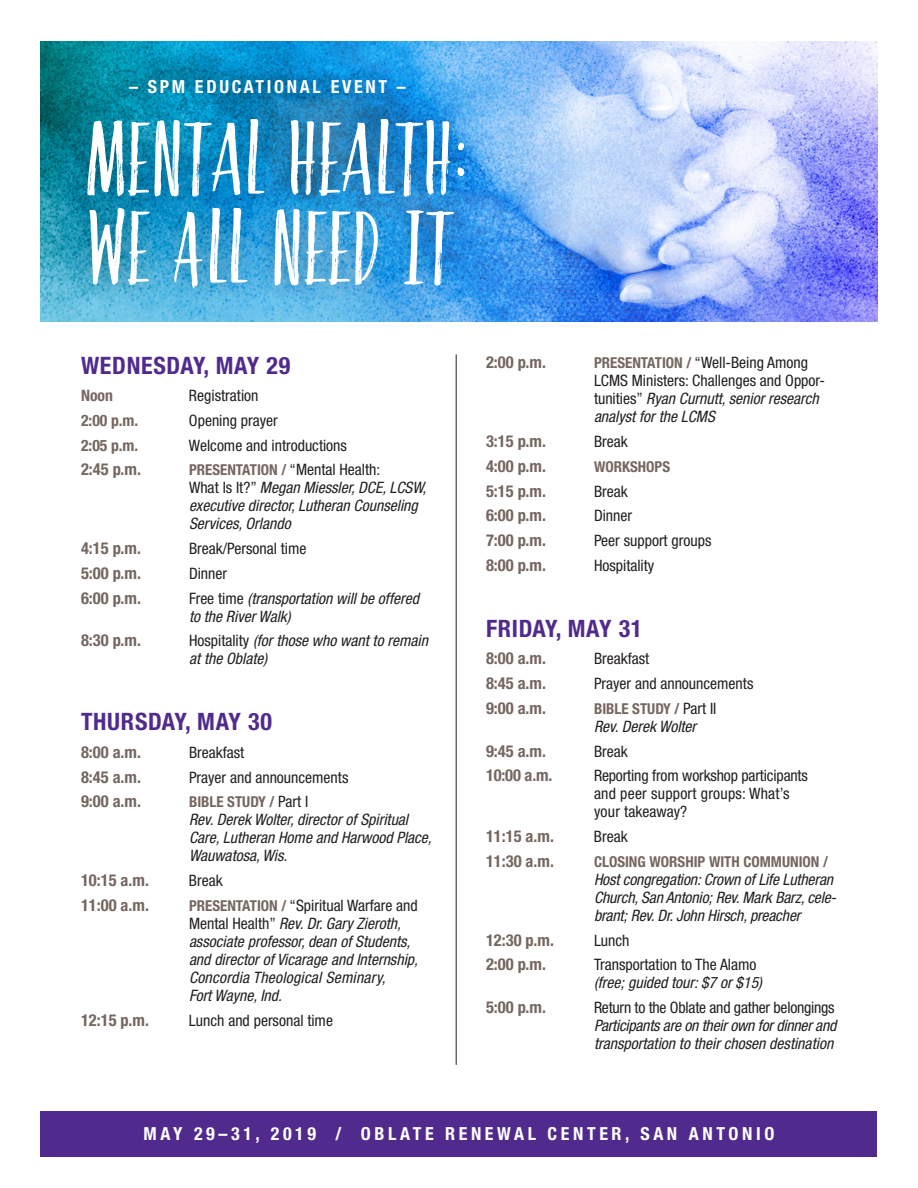
<style>
.page{position:relative;width:918px;height:1188px;background:#fff}
.page>*{position:absolute;margin:0;border:0;box-sizing:border-box;transform-origin:0 0}
.t1{font:72.3px/88.9px "Faith And Glory Two";letter-spacing:.05em;color:#fff}
.Date{font:700 condensed 24px "Helvetica Neue LT Std";letter-spacing:.03em;color:#502b8d}
.t2{font:700 condensed 18px "Helvetica Neue LT Std";letter-spacing:.2em;color:#fff}
.t3{font:700 condensed 18px "Helvetica Neue LT Std";letter-spacing:.15em;color:#fff}
.t4{font:700 condensed 16.5px "Helvetica Neue LT Std";color:#756660}
.t5{font:italic condensed 15.75px/18px "Helvetica Neue LT Std";color:#231f20}
.t6{font:condensed 15.75px/18px "Helvetica Neue LT Std";color:#231f20}
.t7{font:700 condensed 15.75px "Helvetica Neue LT Std";color:#756660}
.t8{font:700 condensed 15px "Helvetica Neue LT Std";color:#756660}
.s1{font-weight:700;font-style:normal;font-size:15px;color:#756660}
.s2{font-style:normal}
.s3{font-weight:400;font-size:15.75px;color:#231f20}
.s4{font-weight:700;font-size:15px;color:#756660}
.s5{font-style:italic}
</style>
<div class="page">
<img style="left:40px;top:41px;width:838px;height:280px">
<hr style="left:456px;top:355px;width:1px;height:710px;background:#231f20">
<div style="left:66px;top:98px;width:418px;height:209px;background:#231f20;opacity:.3"></div>
<div style="left:40px;top:1111px;width:838px;height:45px;background:#502b8d"></div>
<p class="t3" style="left:129px;top:75px;width:278px">– SPM EDUCATIONAL EVENT –</p>
<p class="t1" style="left:86px;top:117px;width:381px">MENTAL HEALTH:<br>WE ALL NEED IT</p>
<p class="Date" style="left:81px;top:351px;width:211px">WEDNESDAY, MAY 29</p>
<p class="t7" style="left:81px;top:386px;width:34px">Noon</p>
<p class="t6" style="left:189px;top:386px;width:71px">Registration</p>
<p class="t7" style="left:81px;top:411px;width:59px">2:00 p.m.</p>
<p class="t6" style="left:189px;top:411px;width:90px">Opening prayer</p>
<p class="t7" style="left:81px;top:436px;width:59px">2:05 p.m.</p>
<p class="t6" style="left:189px;top:436px;width:160px">Welcome and introductions</p>
<p class="t4" style="left:81px;top:460px;width:62px">2:45 p.m.</p>
<p class="t5" style="left:189px;top:461px;width:239px"><span class="s1">PRESENTATION /</span> <span class="s2">“Mental Health:<br>What Is It?”</span> Megan Miessler, DCE, LCSW, executive director, Lutheran Counseling Services, Orlando</p>
<p class="t4" style="left:81px;top:538px;width:62px">4:15 p.m.</p>
<p class="t6" style="left:189px;top:539px;width:119px">Break/Personal time</p>
<p class="t4" style="left:81px;top:563px;width:62px">5:00 p.m.</p>
<p class="t6" style="left:189px;top:564px;width:40px">Dinner</p>
<p class="t4" style="left:81px;top:588px;width:62px">6:00 p.m.</p>
<p class="t5" style="left:189px;top:589px;width:232px"><span class="s2">Free time</span> (transportation will be offered to the River Walk)</p>
<p class="t4" style="left:81px;top:631px;width:62px">8:30 p.m.</p>
<p class="t5" style="left:189px;top:632px;width:240px"><span class="s2">Hospitality</span> (for those who want to remain at the Oblate)</p>
<p class="Date" style="left:81px;top:707px;width:192px">THURSDAY, MAY 30</p>
<p class="t4" style="left:81px;top:742px;width:62px">8:00 a.m.</p>
<p class="t6" style="left:189px;top:743px;width:57px">Breakfast</p>
<p class="t4" style="left:81px;top:767px;width:62px">8:45 a.m.</p>
<p class="t6" style="left:189px;top:768px;width:161px">Prayer and announcements</p>
<p class="t4" style="left:81px;top:792px;width:62px">9:00 a.m.</p>
<p class="t8" style="left:189px;top:793px;width:121px">BIBLE STUDY / <span class="s3">Part I</span></p>
<p class="t5" style="left:189px;top:811px;width:244px">Rev. Derek Wolter, director of Spiritual<br>Care, Lutheran Home and Harwood Place,<br>Wauwatosa, Wis.</p>
<p class="t4" style="left:81px;top:870px;width:69px">10:15 a.m.</p>
<p class="t6" style="left:189px;top:871px;width:35px">Break</p>
<p class="t4" style="left:81px;top:895px;width:69px">11:00 a.m.</p>
<p class="t5" style="left:189px;top:897px;width:230px"><span class="s1">PRESENTATION /</span> <span class="s2">“Spiritual Warfare and Mental Health”</span> Rev. Dr. Gary Zieroth, associate professor, dean of Students, and director of Vicarage and Internship, Concordia Theological Seminary,<br>Fort Wayne, Ind.</p>
<p class="t4" style="left:81px;top:1010px;width:69px">12:15 p.m.</p>
<p class="t6" style="left:189px;top:1011px;width:146px">Lunch and personal time</p>
<p class="t4" style="left:486px;top:353px;width:62px">2:00 p.m.</p>
<p class="t6" style="left:594px;top:354px;width:233px"><span class="s4">PRESENTATION /</span> “Well-Being Among LCMS Ministers: Challenges and Oppor&shy;tunities” <span class="s5">Ryan Curnutt, senior research analyst for the LCMS</span></p>
<p class="t4" style="left:486px;top:431px;width:62px">3:15 p.m.</p>
<p class="t6" style="left:594px;top:432px;width:35px">Break</p>
<p class="t4" style="left:486px;top:456px;width:62px">4:00 p.m.</p>
<p class="t8" style="left:594px;top:457px;width:78px">WORKSHOPS</p>
<p class="t4" style="left:486px;top:481px;width:62px">5:15 p.m.</p>
<p class="t6" style="left:594px;top:482px;width:35px">Break</p>
<p class="t4" style="left:486px;top:506px;width:62px">6:00 p.m.</p>
<p class="t6" style="left:594px;top:507px;width:40px">Dinner</p>
<p class="t4" style="left:486px;top:530px;width:62px">7:00 p.m.</p>
<p class="t6" style="left:594px;top:531px;width:119px">Peer support groups</p>
<p class="t4" style="left:486px;top:555px;width:62px">8:00 p.m.</p>
<p class="t6" style="left:594px;top:556px;width:62px">Hospitality</p>
<p class="Date" style="left:486px;top:614px;width:158px">FRIDAY, MAY 31</p>
<p class="t4" style="left:486px;top:648px;width:62px">8:00 a.m.</p>
<p class="t6" style="left:594px;top:650px;width:57px">Breakfast</p>
<p class="t4" style="left:486px;top:673px;width:62px">8:45 a.m.</p>
<p class="t6" style="left:594px;top:674px;width:161px">Prayer and announcements</p>
<p class="t4" style="left:486px;top:698px;width:62px">9:00 a.m.</p>
<p class="t8" style="left:594px;top:699px;width:124px">BIBLE STUDY / <span class="s3">Part II</span></p>
<p class="t5" style="left:594px;top:718px;width:104px">Rev. Derek Wolter</p>
<p class="t4" style="left:486px;top:741px;width:62px">9:45 a.m.</p>
<p class="t6" style="left:594px;top:742px;width:35px">Break</p>
<p class="t4" style="left:486px;top:765px;width:68px">10:00 a.m.</p>
<p class="t6" style="left:594px;top:767px;width:215px">Reporting from workshop participants and peer support groups: What’s your takeaway?</p>
<p class="t4" style="left:486px;top:826px;width:69px">11:15 a.m.</p>
<p class="t6" style="left:594px;top:827px;width:35px">Break</p>
<p class="t4" style="left:486px;top:851px;width:69px">11:30 a.m.</p>
<p class="t8" style="left:594px;top:852px;width:236px">CLOSING WORSHIP WITH COMMUNION /</p>
<p class="t5" style="left:594px;top:871px;width:244px">Host congregation: Crown of Life Lutheran<br>Church, San Antonio; Rev. Mark Barz, cele&shy;brant; Rev. Dr. John Hirsch, preacher</p>
<p class="t4" style="left:486px;top:930px;width:69px">12:30 p.m.</p>
<p class="t6" style="left:594px;top:931px;width:37px">Lunch</p>
<p class="t4" style="left:486px;top:954px;width:62px">2:00 p.m.</p>
<p class="t5" style="left:594px;top:956px;width:170px"><span class="s2">Transportation to The Alamo </span>(free; guided tour: $7 or $15)</p>
<p class="t4" style="left:486px;top:997px;width:62px">5:00 p.m.</p>
<p class="t5" style="left:594px;top:999px;width:244px;text-align:justify"><span class="s2">Return to the Oblate and gather belongings </span>Participants are on their own for dinner and transportation to their chosen destination</p>
<p class="t2" style="left:144px;top:1123px;width:632px">MAY 29–31, 2019 / OBLATE RENEWAL CENTER, SAN ANTONIO</p>
</div>
